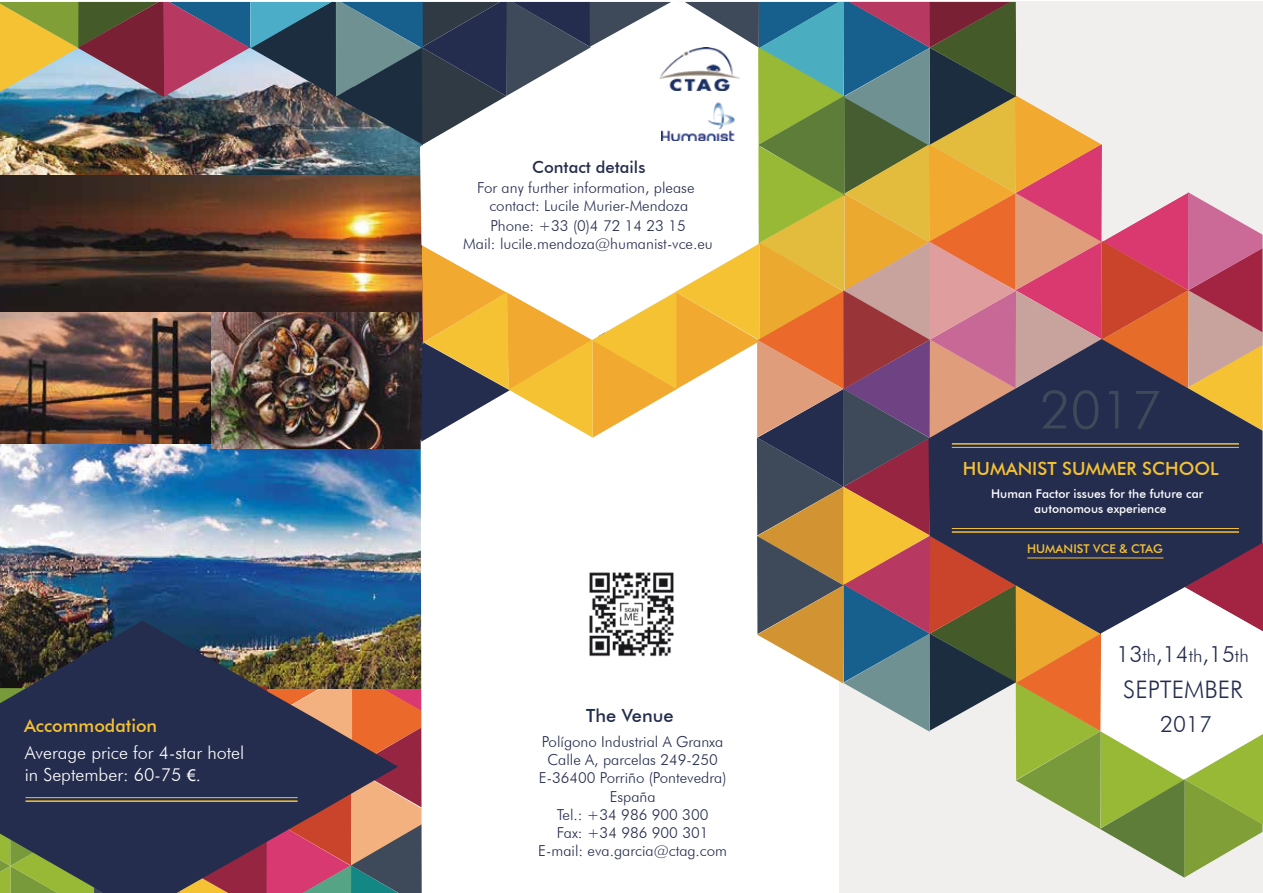
<style>
.page{position:relative;width:1263px;height:893px;background:#fff}
.page>*{position:absolute;margin:0;border:0;box-sizing:border-box;transform-origin:0 0}
.t1{font:300 52.95px "Futura BT";color:#3e4a59}
.t2{font:300 24.15px "Futura BT";color:#252d4e}
.t3{font:300 22.5px "Futura BT";color:#252d4e}
.t4{font:500 18.15px "Futura BT";color:#f5c233}
.t5{font:500 18.15px "Futura BT";color:#252d4e}
.t6{font:300 18px/21.6px "Futura BT";color:#fff}
.t7{font:500 18px "Futura BT";color:#f5c233}
.t8{font:500 16.65px "Futura BT";color:#252d4e}
.t9{font:300 15.15px/18.1px "Futura BT";color:#252d4e;text-align:center}
.t10{font:500 12.15px/14.5px "Futura BT";color:#fff;text-align:center}
.t11{font:500 12.15px "Futura BT";color:#f5c233}
.s1{font-family:"Myriad Pro";font-weight:400}
.s2{font-size:18px}
</style>
<div class="page">
<img style="left:0;top:2px;width:1263px;height:891px">
<hr style="left:952px;top:528px;width:287px;height:1px;background:#f5c233">
<hr style="left:952px;top:531px;width:287px;height:2px;background:#f5c233">
<hr style="left:1027px;top:558px;width:136px;height:1px;background:#f5c233">
<hr style="left:952px;top:443px;width:287px;height:2px;background:#f5c233">
<hr style="left:952px;top:447px;width:287px;height:1px;background:#f5c233">
<hr style="left:26px;top:797px;width:272px;height:1px;background:#f5c233">
<hr style="left:26px;top:800px;width:272px;height:2px;background:#f5c233">
<img style="left:660px;top:48px;width:80px;height:43px">
<img style="left:661px;top:99px;width:78px;height:41px">
<p class="t7" style="left:24px;top:715px;width:135px">Accommodation</p>
<p class="t6" style="left:25px;top:742px;width:221px">Average price for 4-star hotel in September: 60-75 <span class="s1">€</span>.</p>
<p class="t8" style="left:532px;top:157px;width:115px">Contact details</p>
<p class="t9" style="left:477px;top:178px;width:219px">For any further information, please contact: Lucile Murier-Mendoza</p>
<p class="t9" style="left:463px;top:216px;width:251px">Phone: +33 (0)4 72 14 23 15<br>Mail: lucile.mendoza@humanist-vce.eu</p>
<p class="t5" style="left:586px;top:704px;width:89px">The Venue</p>
<p class="t9" style="left:538px;top:732px;width:191px">Polígono Industrial A Granxa<br>Calle A, parcelas 249-250<br>E-36400 Porriño (Pontevedra)<br>España<br>Tel.: +34 986 900 300<br>Fax: +34 986 900 301<br>E-mail: eva.garcia@ctag.com</p>
<h1 class="t1" style="left:1040px;top:377px;width:123px">2017</h1>
<p class="t4" style="left:963px;top:457px;width:257px">HUMANIST SUMMER SCHOOL</p>
<p class="t10" style="left:991px;top:486px;width:213px">Human Factor issues for the future car autonomous experience</p>
<p class="t11" style="left:1027px;top:541px;width:137px">HUMANIST VCE &amp; CTAG</p>
<h3 class="t3" style="left:1116px;top:641px;width:134px">13<span class="s2">th</span>,14<span class="s2">th</span>,15<span class="s2">th</span></h3>
<h2 class="t2" style="left:1123px;top:674px;width:121px">SEPTEMBER</h2>
<h3 class="t3" style="left:1160px;top:710px;width:53px">2017</h3>
</div>
